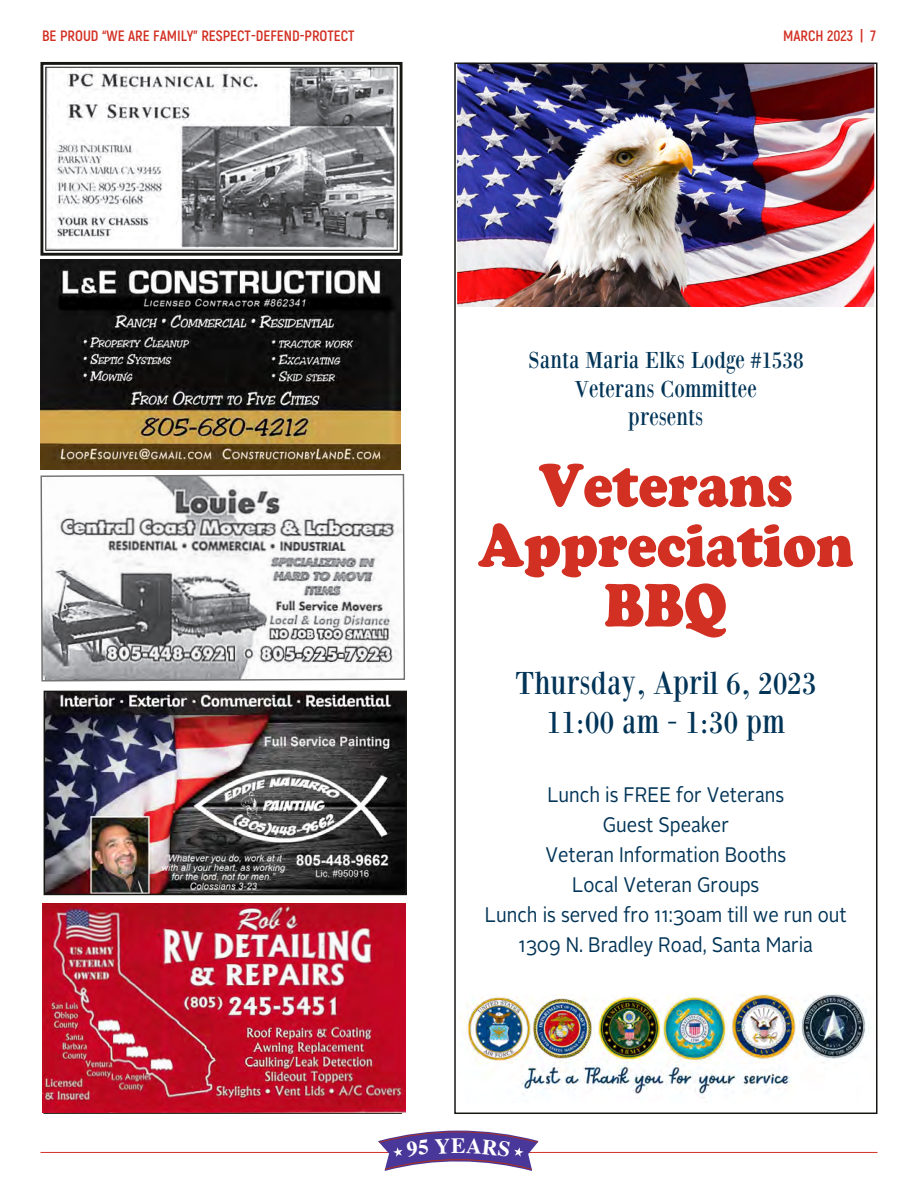
<style>
.page{position:relative;width:918px;height:1188px;background:#fff}
.page>*{position:absolute;margin:0;border:0;box-sizing:border-box;transform-origin:0 0}
.t1{font:60px/60px "Cooper Black Std";color:#d23023;text-align:center;scale:.88 1}
.t2{font:33px/39.6px "Bodoni XT";color:#023457;text-align:center;scale:.88 1}
.t3{font:24px/28.8px "Bodoni XT";color:#023457;text-align:center;scale:.88 1}
.t4{font:700 21.75px "Times";color:#fff}
.t5{font:21px/30px "Alright Sans";color:#023457;text-align:center;scale:.88 1}
.t6{font:700 15px "Akrobat";color:#d23023}
</style>
<div class="page">
<hr style="left:40px;top:1152px;width:838px;height:1px;background:#d23023">
<svg style="left:379px;top:1128px;width:159px;height:15px"></svg>
<svg style="left:40px;top:474px;width:365px;height:208px"></svg>
<svg style="left:40px;top:61px;width:363px;height:195px"></svg>
<div style="left:45px;top:67px;width:353px;height:184px;border:1px solid #161713"></div>
<img style="left:42px;top:903px;width:363px;height:209px">
<img style="left:47px;top:694px;width:357px;height:198px">
<div style="left:44px;top:691px;width:363px;height:204px;border:2px solid #161713"></div>
<img style="left:40px;top:259px;width:361px;height:211px">
<img style="left:463px;top:994px;width:407px;height:104px">
<img style="left:455px;top:62px;width:419px;height:244px">
<svg style="left:378px;top:1131px;width:160px;height:40px"></svg>
<p class="t6" style="left:42px;top:26px;width:314px">BE PROUD “WE ARE FAMILY” RESPECT-DEFEND-PROTECT</p>
<p class="t6" style="left:783px;top:26px;width:94px">MARCH 2023 | 7</p>
<p class="t3" style="left:528px;top:345px;width:315px">Santa Maria Elks Lodge #1538<br>Veterans Committee<br>presents</p>
<h1 class="t1" style="left:478px;top:455px;width:428px">Veterans<br>Appreciation<br>BBQ</h1>
<h2 class="t2" style="left:515px;top:662px;width:344px">Thursday, April 6, 2023<br>11:00 am - 1:30 pm</h2>
<p class="t5" style="left:485px;top:780px;width:413px">Lunch is FREE for Veterans<br>Guest Speaker<br>Veteran Information Booths<br>Local Veteran Groups<br>Lunch is served fro 11:30am till we run out<br>1309 N. Bradley Road, Santa Maria</p>
<p class="t4" style="left:451px;top:1125px;width:16px">E</p>
</div>
